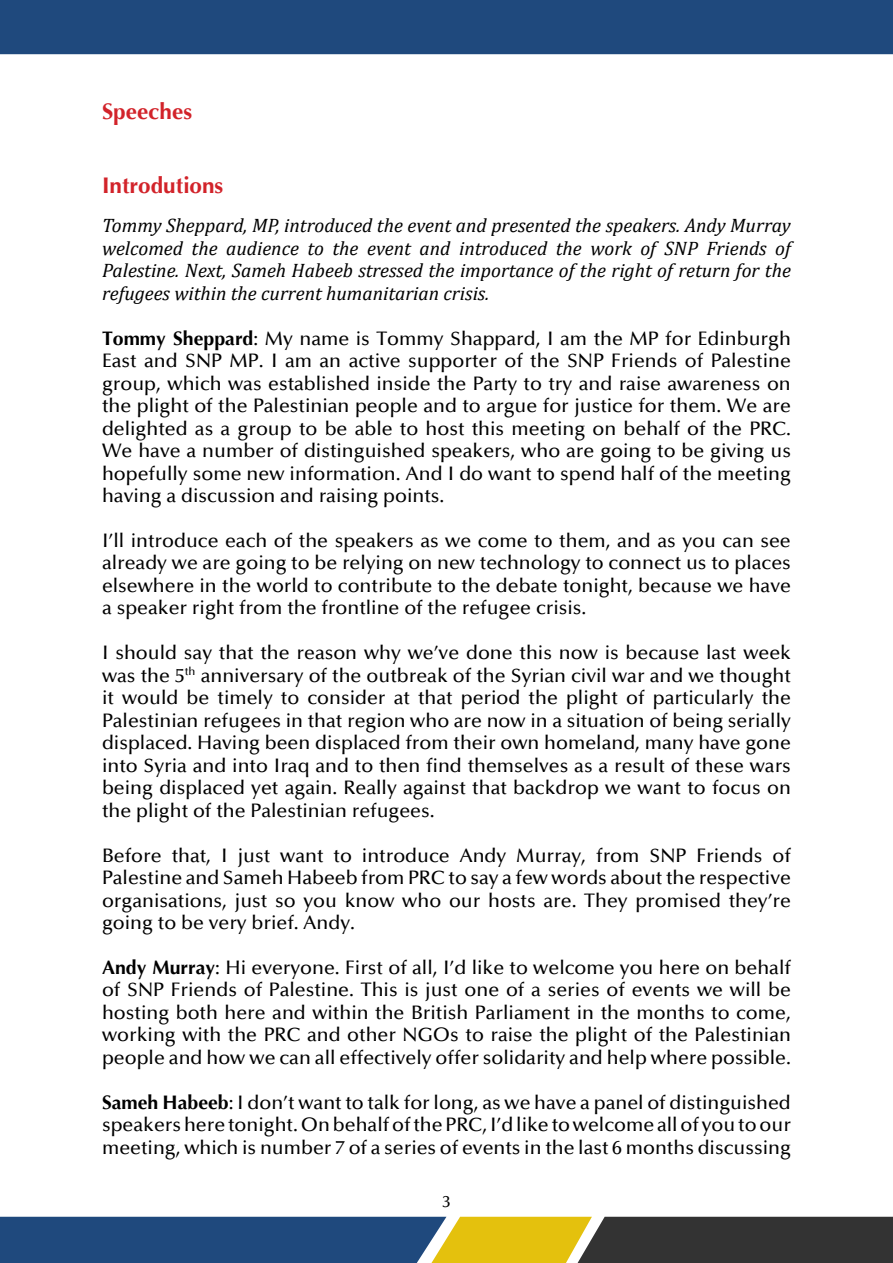
<style>
.page{position:relative;width:893px;height:1263px;background:#fff}
.page>*{position:absolute;margin:0;border:0;box-sizing:border-box;transform-origin:0 0}
.t1{font:italic 700 22.5px "Optima";color:#d2232a}
.t2{font:500 19.5px/22.5px "Optima";color:#000;text-align:justify}
.t3{font:italic 19.5px/22.5px "Cambria";color:#000;text-align:justify}
.t4{font:500 16.5px "Optima";color:#000}
.s1{font-weight:700;font-style:italic}
</style>
<div class="page">
<svg style="left:0;top:1217px;width:893px;height:46px;background:#495857"></svg>
<div style="left:0;top:0;width:893px;height:54px;background:#1f497d"></div>
<p class="t1" style="left:102px;top:98px;width:92px">Speeches</p>
<p class="t1" style="left:102px;top:172px;width:123px">Introdutions</p>
<p class="t3" style="left:102px;top:214px;width:690px">Tommy Sheppard, MP, introduced the event and presented the speakers. Andy Murray welcomed the audience to the event and introduced the work of SNP Friends of Palestine. Next, Sameh Habeeb stressed the importance of the right of return for the refugees within the current humanitarian crisis.</p>
<p class="t2" style="left:102px;top:327px;width:690px"><span class="s1">Tommy Sheppard</span>: My name is Tommy Shappard, I am the MP for Edinburgh East and SNP MP. I am an active supporter of the SNP Friends of Palestine group, which was established inside the Party to try and raise awareness on the plight of the Palestinian people and to argue for justice for them. We are delighted as a group to be able to host this meeting on behalf of the PRC.<br>We have a number of distinguished speakers, who are going to be giving us hopefully some new information. And I do want to spend half of the meeting having a discussion and raising points.</p>
<p class="t2" style="left:102px;top:530px;width:690px">I’ll introduce each of the speakers as we come to them, and as you can see already we are going to be relying on new technology to connect us to places elsewhere in the world to contribute to the debate tonight, because we have a speaker right from the frontline of the refugee crisis.</p>
<p class="t2" style="left:102px;top:642px;width:690px">I should say that the reason why we’ve done this now is because last week was the 5<sup>th</sup> anniversary of the outbreak of the Syrian civil war and we thought it would be timely to consider at that period the plight of particularly the Palestinian refugees in that region who are now in a situation of being serially displaced. Having been displaced from their own homeland, many have gone into Syria and into Iraq and to then find themselves as a result of these wars being displaced yet again. Really against that backdrop we want to focus on the plight of the Palestinian refugees.</p>
<p class="t2" style="left:102px;top:844px;width:690px">Before that, I just want to introduce Andy Murray, from SNP Friends of Palestine and Sameh Habeeb from PRC to say a few words about the respective organisations, just so you know who our hosts are. They promised they’re going to be very brief. Andy.</p>
<p class="t2" style="left:102px;top:956px;width:690px"><span class="s1">Andy Murray</span>: Hi everyone. First of all, I’d like to welcome you here on behalf of SNP Friends of Palestine. This is just one of a series of events we will be hosting both here and within the British Parliament in the months to come, working with the PRC and other NGOs to raise the plight of the Palestinian people and how we can all effectively offer solidarity and help where possible.</p>
<p class="t2" style="left:102px;top:1091px;width:690px"><span class="s1">Sameh Habeeb</span>: I don’t want to talk for long, as we have a panel of distinguished speakers here tonight. On behalf of the PRC, I’d like to welcome all of you to our meeting, which is number 7 of a series of events in the last 6 months discussing</p>
<p class="t4" style="left:442px;top:1192px;width:10px">3</p>
</div>
